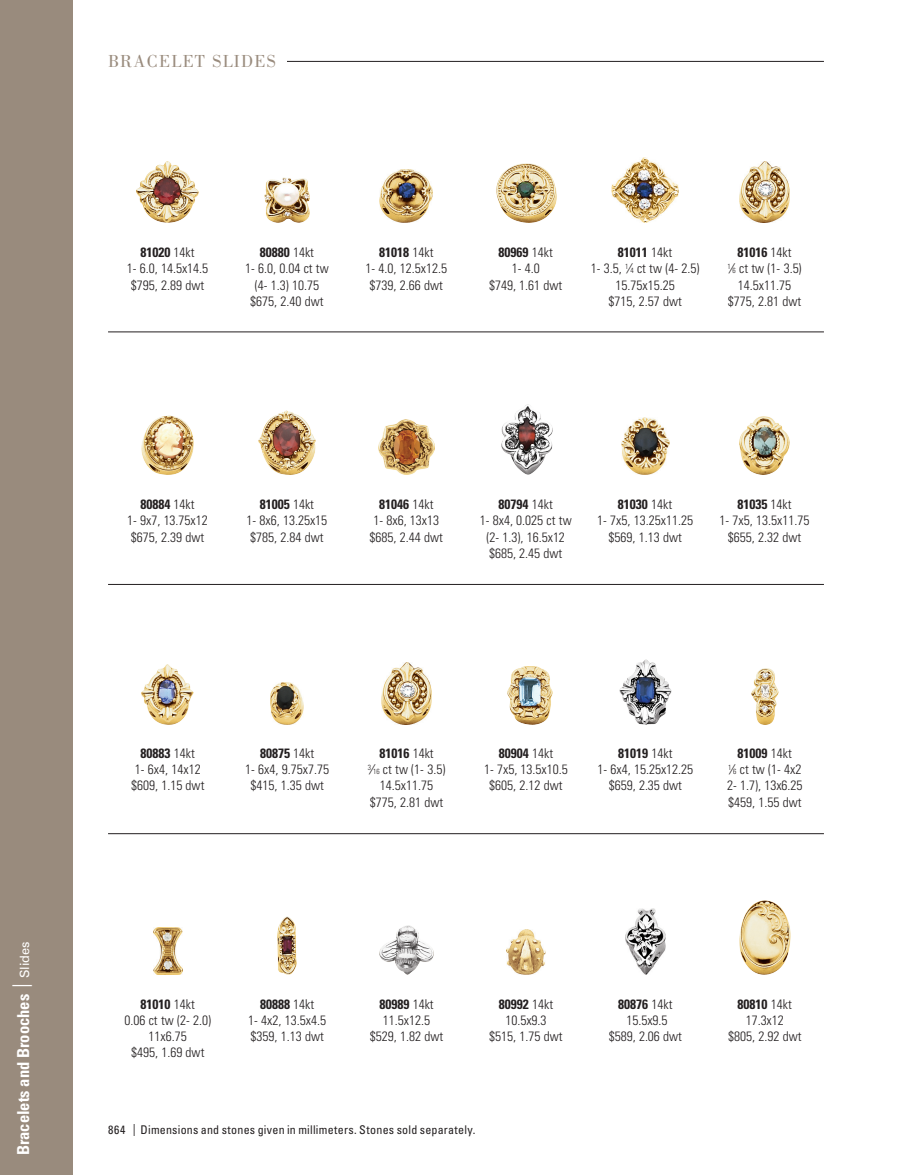
<style>
.page{position:relative;width:905px;height:1175px;background:#fff}
.page>*{position:absolute;margin:0;border:0;box-sizing:border-box;transform-origin:0 0}
.t1{font:18px "Bodoni Std";letter-spacing:.07em;color:#998b7d}
.t2{font:700 condensed 16.5px "Univers LT Std";color:#fff}
.Technical_Info{font:300 condensed 13.5px/16.2px "Univers LT Std";color:#231f20;text-align:center}
.Technical_Info-2{font:700 condensed 13.5px "Univers LT Std";color:#231f20}
.t3{font:condensed 12px "Univers LT Std";letter-spacing:.02em;color:#231f20}
.s1{font-weight:300}
.s2{font-size:7.35px}
.s3{font-weight:400;font-size:19.5px}
.s4{font-weight:400;font-stretch:normal;font-size:12.75px}
</style>
<div class="page">
<hr style="left:131px;top:61px;width:692px;height:1px;background:#231f20">
<div style="left:0;top:0;width:73px;height:1174px;background:#998b7d"></div>
<div style="left:108px;top:54px;width:179px;height:27px;background:#fff"></div>
<hr style="left:108px;top:331px;width:716px;height:1px;background:#231f20">
<hr style="left:108px;top:584px;width:716px;height:1px;background:#231f20">
<hr style="left:108px;top:833px;width:716px;height:1px;background:#231f20">
<img style="left:137px;top:161px;width:61px;height:62px">
<img style="left:264px;top:177px;width:46px;height:46px">
<img style="left:380px;top:170px;width:53px;height:53px">
<img style="left:497px;top:163px;width:59px;height:60px">
<img style="left:611px;top:158px;width:67px;height:65px">
<img style="left:739px;top:161px;width:50px;height:62px">
<img style="left:142px;top:416px;width:51px;height:58px">
<img style="left:259px;top:410px;width:56px;height:64px">
<img style="left:501px;top:404px;width:51px;height:70px">
<img style="left:621px;top:418px;width:48px;height:56px">
<img style="left:739px;top:417px;width:50px;height:57px">
<img style="left:142px;top:664px;width:51px;height:60px">
<img style="left:271px;top:682px;width:32px;height:42px">
<img style="left:507px;top:666px;width:45px;height:58px">
<img style="left:619px;top:659px;width:52px;height:65px">
<img style="left:751px;top:668px;width:27px;height:56px">
<img style="left:153px;top:927px;width:29px;height:47px">
<img style="left:277px;top:916px;width:20px;height:58px">
<img style="left:380px;top:925px;width:53px;height:49px">
<img style="left:506px;top:929px;width:39px;height:45px">
<img style="left:625px;top:908px;width:40px;height:66px">
<img style="left:739px;top:900px;width:51px;height:74px">
<img style="left:379px;top:419px;width:55px;height:55px">
<img style="left:381px;top:662px;width:50px;height:62px">
<p class="t1" style="left:108px;top:51px;width:169px">BRACELET SLIDES</p>
<p class="Technical_Info-2" style="left:140px;top:244px;width:56px">81020 <span class="s1">14kt</span></p>
<p class="Technical_Info" style="left:127px;top:260px;width:83px">1- 6.0, 14.5x14.5</p>
<p class="Technical_Info" style="left:131px;top:277px;width:75px">$795, 2.89 dwt</p>
<p class="Technical_Info-2" style="left:260px;top:244px;width:56px">80880 <span class="s1">14kt</span></p>
<p class="Technical_Info" style="left:245px;top:260px;width:85px">1- 6.0, 0.04 ct tw</p>
<p class="Technical_Info" style="left:255px;top:277px;width:66px">(4- 1.3) 10.75</p>
<p class="Technical_Info" style="left:250px;top:293px;width:75px">$675, 2.40 dwt</p>
<p class="Technical_Info-2" style="left:379px;top:244px;width:56px">81018 <span class="s1">14kt</span></p>
<p class="Technical_Info" style="left:365px;top:260px;width:83px">1- 4.0, 12.5x12.5</p>
<p class="Technical_Info" style="left:369px;top:277px;width:75px">$739, 2.66 dwt</p>
<p class="Technical_Info-2" style="left:498px;top:244px;width:56px">80969 <span class="s1">14kt</span></p>
<p class="Technical_Info" style="left:511px;top:260px;width:30px">1- 4.0</p>
<p class="Technical_Info" style="left:489px;top:277px;width:75px">$749, 1.61 dwt</p>
<p class="Technical_Info-2" style="left:618px;top:244px;width:56px">81011 <span class="s1">14kt</span></p>
<p class="Technical_Info" style="left:590px;top:260px;width:110px">1- 3.5, <sup>1</sup>⁄<span class="s2">4</span> ct tw (4- 2.5)<br>15.75x15.25</p>
<p class="Technical_Info" style="left:608px;top:293px;width:75px">$715, 2.57 dwt</p>
<p class="Technical_Info-2" style="left:737px;top:244px;width:56px">81016 <span class="s1">14kt</span></p>
<p class="Technical_Info" style="left:727px;top:260px;width:76px"><sup>1</sup>⁄<span class="s2">6</span> ct tw (1- 3.5)</p>
<p class="Technical_Info" style="left:737px;top:277px;width:55px">14.5x11.75</p>
<p class="Technical_Info" style="left:727px;top:293px;width:75px">$775, 2.81 dwt</p>
<p class="t2" style="left:13px;top:1155px;width:216px;rotate:-90deg">Bracelets and Brooches <span class="s3">|</span> <span class="s4">Slides</span></p>
<p class="Technical_Info-2" style="left:140px;top:496px;width:56px">80884 <span class="s1">14kt</span></p>
<p class="Technical_Info" style="left:127px;top:512px;width:82px">1- 9x7, 13.75x12</p>
<p class="Technical_Info" style="left:131px;top:529px;width:75px">$675, 2.39 dwt</p>
<p class="Technical_Info-2" style="left:260px;top:496px;width:56px">81005 <span class="s1">14kt</span></p>
<p class="Technical_Info" style="left:246px;top:512px;width:82px">1- 8x6, 13.25x15</p>
<p class="Technical_Info" style="left:250px;top:529px;width:75px">$785, 2.84 dwt</p>
<p class="Technical_Info-2" style="left:379px;top:496px;width:56px">81046 <span class="s1">14kt</span></p>
<p class="Technical_Info" style="left:373px;top:512px;width:67px">1- 8x6, 13x13</p>
<p class="Technical_Info" style="left:369px;top:529px;width:75px">$685, 2.44 dwt</p>
<p class="Technical_Info-2" style="left:498px;top:496px;width:56px">80794 <span class="s1">14kt</span></p>
<p class="Technical_Info" style="left:479px;top:512px;width:93px">1- 8x4, 0.025 ct tw</p>
<p class="Technical_Info" style="left:486px;top:529px;width:80px">(2- 1.3), 16.5x12</p>
<p class="Technical_Info" style="left:489px;top:545px;width:75px">$685, 2.45 dwt</p>
<p class="Technical_Info-2" style="left:618px;top:496px;width:56px">81030 <span class="s1">14kt</span></p>
<p class="Technical_Info" style="left:597px;top:512px;width:97px">1- 7x5, 13.25x11.25</p>
<p class="Technical_Info" style="left:608px;top:529px;width:75px">$569, 1.13 dwt</p>
<p class="Technical_Info-2" style="left:737px;top:496px;width:56px">81035 <span class="s1">14kt</span></p>
<p class="Technical_Info" style="left:719px;top:512px;width:91px">1- 7x5, 13.5x11.75</p>
<p class="Technical_Info" style="left:727px;top:529px;width:75px">$655, 2.32 dwt</p>
<p class="Technical_Info-2" style="left:141px;top:745px;width:56px">80883 <span class="s1">14kt</span></p>
<p class="Technical_Info" style="left:135px;top:761px;width:67px">1- 6x4, 14x12</p>
<p class="Technical_Info" style="left:131px;top:777px;width:75px">$609, 1.15 dwt</p>
<p class="Technical_Info-2" style="left:260px;top:745px;width:56px">80875 <span class="s1">14kt</span></p>
<p class="Technical_Info" style="left:245px;top:761px;width:85px">1- 6x4, 9.75x7.75</p>
<p class="Technical_Info" style="left:250px;top:777px;width:75px">$415, 1.35 dwt</p>
<p class="Technical_Info-2" style="left:379px;top:745px;width:56px">81016 <span class="s1">14kt</span></p>
<p class="Technical_Info" style="left:368px;top:761px;width:79px"><sup>3</sup>⁄<span class="s2">16</span> ct tw (1- 3.5)<br>14.5x11.75</p>
<p class="Technical_Info" style="left:370px;top:793px;width:75px">$775, 2.81 dwt</p>
<p class="Technical_Info-2" style="left:499px;top:745px;width:56px">80904 <span class="s1">14kt</span></p>
<p class="Technical_Info" style="left:484px;top:761px;width:85px">1- 7x5, 13.5x10.5</p>
<p class="Technical_Info" style="left:489px;top:777px;width:75px">$605, 2.12 dwt</p>
<p class="Technical_Info-2" style="left:618px;top:745px;width:56px">81019 <span class="s1">14kt</span></p>
<p class="Technical_Info" style="left:597px;top:761px;width:97px">1- 6x4, 15.25x12.25</p>
<p class="Technical_Info" style="left:608px;top:777px;width:75px">$659, 2.35 dwt</p>
<p class="Technical_Info-2" style="left:737px;top:745px;width:56px">81009 <span class="s1">14kt</span></p>
<p class="Technical_Info" style="left:727px;top:761px;width:77px;text-align:left"><sup>1</sup>⁄<span class="s2">6</span> ct tw (1- 4x2<br>2- 1.7), 13x6.25</p>
<p class="Technical_Info" style="left:728px;top:793px;width:75px">$459, 1.55 dwt</p>
<p class="Technical_Info-2" style="left:141px;top:995px;width:56px">81010 <span class="s1">14kt</span></p>
<p class="Technical_Info" style="left:124px;top:1012px;width:88px">0.06 ct tw (2- 2.0)<br>11x6.75</p>
<p class="Technical_Info" style="left:131px;top:1044px;width:75px">$495, 1.69 dwt</p>
<p class="Technical_Info-2" style="left:260px;top:995px;width:56px">80888 <span class="s1">14kt</span></p>
<p class="Technical_Info" style="left:248px;top:1012px;width:79px">1- 4x2, 13.5x4.5</p>
<p class="Technical_Info" style="left:250px;top:1028px;width:75px">$359, 1.13 dwt</p>
<p class="Technical_Info-2" style="left:379px;top:995px;width:56px">80989 <span class="s1">14kt</span></p>
<p class="Technical_Info" style="left:383px;top:1012px;width:49px">11.5x12.5</p>
<p class="Technical_Info" style="left:370px;top:1028px;width:75px">$529, 1.82 dwt</p>
<p class="Technical_Info-2" style="left:499px;top:995px;width:56px">80992 <span class="s1">14kt</span></p>
<p class="Technical_Info" style="left:505px;top:1012px;width:43px">10.5x9.3</p>
<p class="Technical_Info" style="left:489px;top:1028px;width:75px">$515, 1.75 dwt</p>
<p class="t3" style="left:108px;top:1122px;width:369px">864 | Dimensions and stones given in millimeters. Stones sold separately.</p>
<p class="Technical_Info-2" style="left:618px;top:995px;width:56px">80876 <span class="s1">14kt</span></p>
<p class="Technical_Info" style="left:626px;top:1012px;width:43px">15.5x9.5</p>
<p class="Technical_Info" style="left:608px;top:1028px;width:75px">$589, 2.06 dwt</p>
<p class="Technical_Info-2" style="left:737px;top:995px;width:56px">80810 <span class="s1">14kt</span></p>
<p class="Technical_Info" style="left:745px;top:1012px;width:40px">17.3x12</p>
<p class="Technical_Info" style="left:728px;top:1028px;width:75px">$805, 2.92 dwt</p>
</div>
